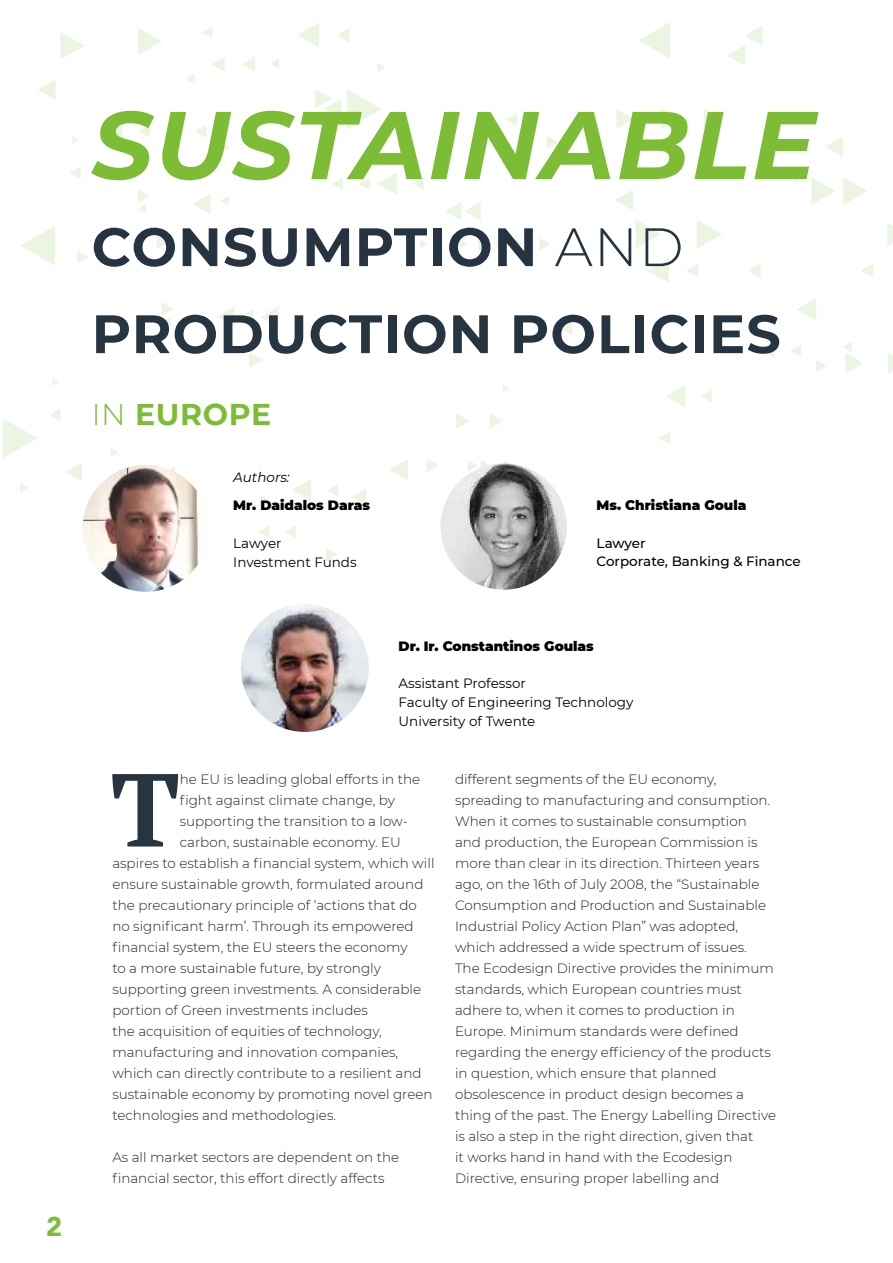
<style>
.page{position:relative;width:893px;height:1263px;background:#fff}
.page>*{position:absolute;margin:0;border:0;box-sizing:border-box;transform-origin:0 0}
.t1{font:700 103.5px "PT Serif";color:#263540}
.t2{font:italic 700 96px "Montserrat";letter-spacing:.02em;color:#7dbd36}
.t3{font:700 54px/87px "Montserrat";letter-spacing:.02em;color:#253440}
.t4{font:700 30px "Montserrat";letter-spacing:.02em;color:#7dbd36}
.t5{font:900 27px "Avenir";color:#7dbd36}
.t6{font:300 13.5px/21px "Montserrat";color:#231f20}
.t7{font:13.5px/18.8px "Montserrat";color:#000}
.t8{font:900 13.5px "Montserrat";color:#000}
.t9{font:500 13.5px/18.8px "Montserrat";color:#000}
.t10{font:italic 13.5px "Montserrat";color:#000}
.s1{font-weight:300}
.s2{color:#263540}
</style>
<div class="page">
<svg style="left:413px;top:177px;width:11px;height:13px"></svg>
<svg style="left:378px;top:173px;width:19px;height:22px"></svg>
<svg style="left:359px;top:177px;width:11px;height:13px"></svg>
<svg style="left:332px;top:177px;width:11px;height:13px"></svg>
<svg style="left:825px;top:136px;width:18px;height:21px"></svg>
<svg style="left:539px;top:238px;width:11px;height:12px"></svg>
<svg style="left:811px;top:178px;width:24px;height:27px"></svg>
<svg style="left:843px;top:177px;width:24px;height:28px"></svg>
<svg style="left:338px;top:28px;width:12px;height:14px"></svg>
<svg style="left:298px;top:23px;width:21px;height:24px"></svg>
<svg style="left:378px;top:63px;width:7px;height:9px"></svg>
<svg style="left:315px;top:89px;width:26px;height:30px"></svg>
<svg style="left:887px;top:223px;width:6px;height:22px"></svg>
<svg style="left:636px;top:220px;width:25px;height:28px"></svg>
<svg style="left:697px;top:220px;width:25px;height:29px"></svg>
<svg style="left:749px;top:264px;width:11px;height:13px"></svg>
<svg style="left:686px;top:264px;width:12px;height:13px"></svg>
<svg style="left:861px;top:264px;width:12px;height:14px"></svg>
<svg style="left:648px;top:259px;width:21px;height:24px"></svg>
<svg style="left:616px;top:109px;width:18px;height:20px"></svg>
<svg style="left:661px;top:109px;width:17px;height:20px"></svg>
<svg style="left:704px;top:109px;width:17px;height:20px"></svg>
<svg style="left:816px;top:360px;width:10px;height:12px"></svg>
<svg style="left:727px;top:25px;width:36px;height:41px"></svg>
<svg style="left:61px;top:32px;width:23px;height:27px"></svg>
<svg style="left:790px;top:175px;width:7px;height:8px"></svg>
<svg style="left:186px;top:74px;width:9px;height:10px"></svg>
<svg style="left:701px;top:390px;width:11px;height:13px"></svg>
<svg style="left:666px;top:385px;width:19px;height:22px"></svg>
<svg style="left:659px;top:432px;width:11px;height:12px"></svg>
<svg style="left:797px;top:298px;width:19px;height:22px"></svg>
<svg style="left:791px;top:345px;width:10px;height:12px"></svg>
<svg style="left:764px;top:345px;width:10px;height:12px"></svg>
<svg style="left:766px;top:314px;width:6px;height:8px"></svg>
<svg style="left:196px;top:125px;width:10px;height:12px"></svg>
<svg style="left:139px;top:125px;width:11px;height:13px"></svg>
<svg style="left:104px;top:120px;width:19px;height:22px"></svg>
<svg style="left:157px;top:236px;width:11px;height:13px"></svg>
<svg style="left:185px;top:236px;width:11px;height:13px"></svg>
<svg style="left:111px;top:448px;width:7px;height:8px"></svg>
<svg style="left:3px;top:418px;width:34px;height:40px"></svg>
<svg style="left:38px;top:80px;width:17px;height:19px"></svg>
<svg style="left:97px;top:167px;width:11px;height:12px"></svg>
<svg style="left:70px;top:167px;width:11px;height:12px"></svg>
<svg style="left:72px;top:136px;width:6px;height:8px"></svg>
<svg style="left:347px;top:89px;width:46px;height:49px"></svg>
<svg style="left:402px;top:131px;width:7px;height:7px"></svg>
<svg style="left:219px;top:141px;width:11px;height:13px"></svg>
<svg style="left:327px;top:484px;width:11px;height:12px"></svg>
<svg style="left:292px;top:479px;width:19px;height:22px"></svg>
<svg style="left:66px;top:463px;width:16px;height:18px"></svg>
<svg style="left:446px;top:202px;width:35px;height:18px"></svg>
<svg style="left:326px;top:548px;width:12px;height:13px"></svg>
<svg style="left:420px;top:239px;width:8px;height:9px"></svg>
<svg style="left:460px;top:240px;width:7px;height:8px"></svg>
<svg style="left:478px;top:236px;width:27px;height:15px"></svg>
<svg style="left:516px;top:239px;width:7px;height:9px"></svg>
<svg style="left:169px;top:467px;width:6px;height:5px"></svg>
<svg style="left:285px;top:526px;width:11px;height:12px"></svg>
<svg style="left:258px;top:526px;width:11px;height:12px"></svg>
<svg style="left:261px;top:495px;width:6px;height:7px"></svg>
<svg style="left:547px;top:136px;width:11px;height:13px"></svg>
<svg style="left:506px;top:113px;width:11px;height:13px"></svg>
<svg style="left:555px;top:315px;width:17px;height:20px"></svg>
<svg style="left:503px;top:385px;width:6px;height:7px"></svg>
<svg style="left:639px;top:22px;width:31px;height:36px"></svg>
<svg style="left:615px;top:190px;width:18px;height:20px"></svg>
<svg style="left:193px;top:194px;width:18px;height:20px"></svg>
<svg style="left:427px;top:459px;width:11px;height:13px"></svg>
<svg style="left:468px;top:460px;width:21px;height:11px"></svg>
<svg style="left:249px;top:352px;width:14px;height:16px"></svg>
<svg style="left:456px;top:413px;width:13px;height:16px"></svg>
<svg style="left:489px;top:413px;width:14px;height:16px"></svg>
<svg style="left:138px;top:190px;width:11px;height:24px"></svg>
<svg style="left:221px;top:196px;width:8px;height:10px"></svg>
<svg style="left:261px;top:307px;width:18px;height:20px"></svg>
<svg style="left:217px;top:307px;width:18px;height:20px"></svg>
<svg style="left:162px;top:302px;width:11px;height:25px"></svg>
<svg style="left:245px;top:309px;width:8px;height:10px"></svg>
<svg style="left:390px;top:459px;width:18px;height:21px"></svg>
<svg style="left:270px;top:58px;width:9px;height:11px"></svg>
<svg style="left:20px;top:483px;width:8px;height:9px"></svg>
<svg style="left:243px;top:57px;width:12px;height:15px"></svg>
<svg style="left:212px;top:58px;width:12px;height:13px"></svg>
<svg style="left:843px;top:342px;width:20px;height:31px"></svg>
<svg style="left:888px;top:353px;width:5px;height:20px"></svg>
<svg style="left:202px;top:27px;width:10px;height:11px"></svg>
<svg style="left:138px;top:28px;width:24px;height:27px"></svg>
<svg style="left:77px;top:251px;width:11px;height:12px"></svg>
<svg style="left:21px;top:226px;width:34px;height:39px"></svg>
<svg style="left:50px;top:409px;width:10px;height:12px"></svg>
<svg style="left:52px;top:378px;width:6px;height:8px"></svg>
<svg style="left:353px;top:489px;width:13px;height:16px"></svg>
<img style="left:441px;top:463px;width:126px;height:127px;border-radius:63px">
<img style="left:83px;top:465px;width:126px;height:127px;border-radius:63px">
<img style="left:241px;top:604px;width:128px;height:128px;border-radius:64px">
<h3 class="t5" style="left:46px;top:1211px;width:17px">2</h3>
<h2 class="t2" style="left:92px;top:104px;width:726px">SUSTAINABLE</h2>
<h3 class="t3" style="left:92px;top:207px;width:691px">CONSUMPTION <span class="s1">AND<br></span><span class="s2">PRODUCTION</span> POLICIES</h3>
<h3 class="t4" style="left:92px;top:401px;width:181px"><span class="s1">IN</span> EUROPE</h3>
<p class="t10" style="left:233px;top:469px;width:58px">Authors:</p>
<p class="t8" style="left:233px;top:498px;width:138px">Mr. Daidalos Daras</p>
<p class="t7" style="left:233px;top:535px;width:125px">Lawyer<br>Investment Funds</p>
<p class="t8" style="left:597px;top:497px;width:151px">Ms. Christiana Goula</p>
<p class="t9" style="left:597px;top:534px;width:206px">Lawyer<br>Corporate, Banking &amp; Finance</p>
<p class="t8" style="left:399px;top:638px;width:197px">Dr. Ir. Constantinos Goulas</p>
<p class="t7" style="left:399px;top:675px;width:236px">Assistant Professor<br>Faculty of Engineering Technology<br>University of Twente</p>
<h1 class="t1" style="left:111px;top:750px;width:70px">T</h1>
<p class="t6" style="left:180px;top:769px;width:242px">he EU is leading global efforts in the</p>
<p class="t6" style="left:180px;top:789px;width:217px">fight against climate change, by</p>
<p class="t6" style="left:180px;top:811px;width:230px">supporting the transition to a low-</p>
<p class="t6" style="left:180px;top:831px;width:223px">carbon, sustainable economy. EU</p>
<p class="t6" style="left:112px;top:852px;width:324px">aspires to establish a financial system, which will</p>
<p class="t6" style="left:112px;top:873px;width:313px">ensure sustainable growth, formulated around</p>
<p class="t6" style="left:112px;top:894px;width:306px">the precautionary principle of ‘actions that do</p>
<p class="t6" style="left:112px;top:915px;width:303px">no significant harm’. Through its empowered</p>
<p class="t6" style="left:112px;top:936px;width:297px">financial system, the EU steers the economy</p>
<p class="t6" style="left:112px;top:957px;width:270px">to a more sustainable future, by strongly</p>
<p class="t6" style="left:112px;top:978px;width:310px">supporting green investments. A considerable</p>
<p class="t6" style="left:112px;top:999px;width:257px">portion of Green investments includes</p>
<p class="t6" style="left:112px;top:1020px;width:271px">the acquisition of equities of technology,</p>
<p class="t6" style="left:112px;top:1041px;width:287px">manufacturing and innovation companies,</p>
<p class="t6" style="left:112px;top:1062px;width:311px">which can directly contribute to a resilient and</p>
<p class="t6" style="left:112px;top:1083px;width:322px">sustainable economy by promoting novel green</p>
<p class="t6" style="left:112px;top:1104px;width:225px">technologies and methodologies.</p>
<p class="t6" style="left:112px;top:1146px;width:289px">As all market sectors are dependent on the financial sector, this effort directly affects</p>
<p class="t6" style="left:455px;top:768px;width:323px">different segments of the EU economy, spreading to manufacturing and consumption.<br>When it comes to sustainable consumption and production, the European Commission is more than clear in its direction. Thirteen years ago, on the 16th of July 2008, the “Sustainable Consumption and Production and Sustainable Industrial Policy Action Plan” was adopted, which addressed a wide spectrum of issues.<br>The Ecodesign Directive provides the minimum standards, which European countries must adhere to, when it comes to production in Europe. Minimum standards were defined regarding the energy efficiency of the products in question, which ensure that planned obsolescence in product design becomes a thing of the past. The Energy Labelling Directive is also a step in the right direction, given that<br>it works hand in hand with the Ecodesign Directive, ensuring proper labelling and</p>
</div>
